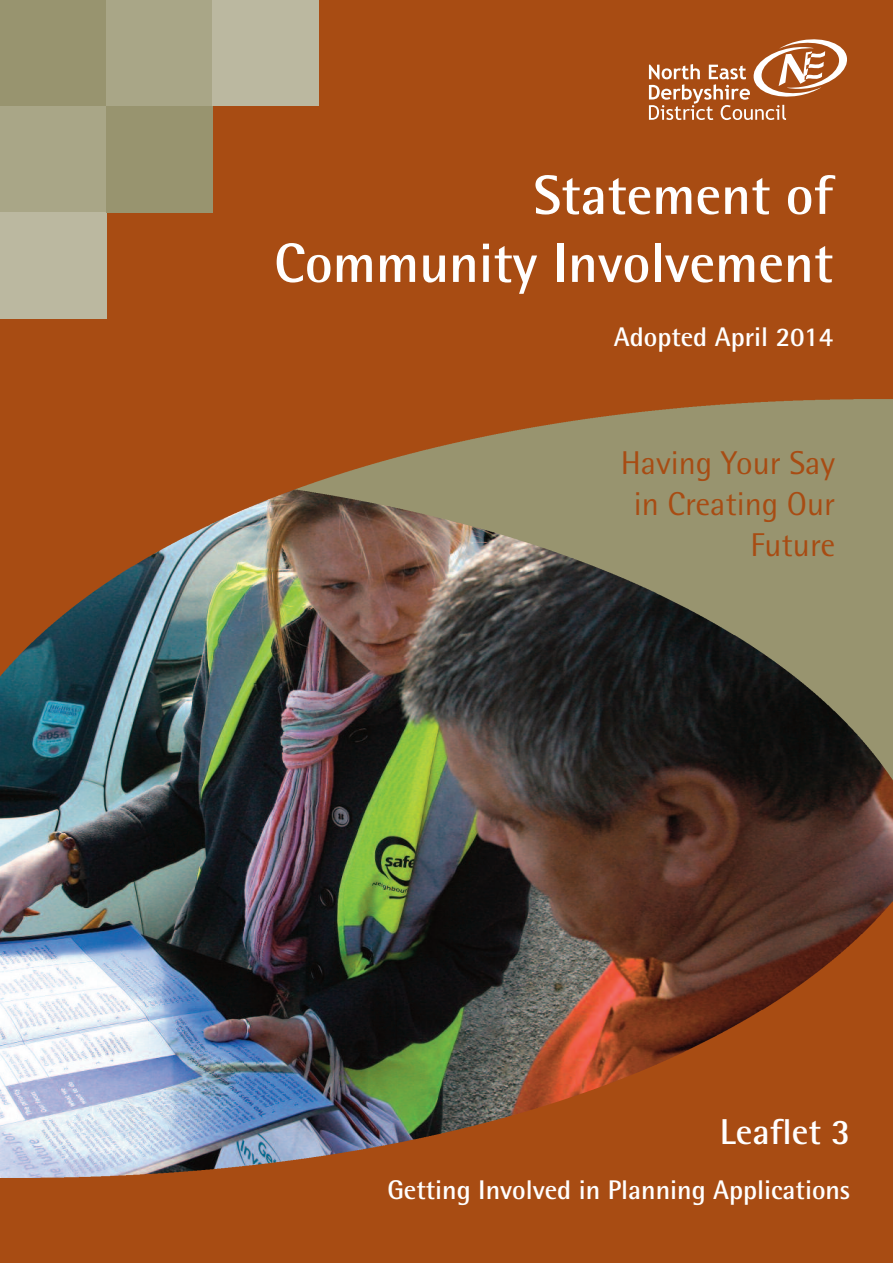
<style>
.page{position:relative;width:893px;height:1263px;background:#fff}
.page>*{position:absolute;margin:0;border:0;box-sizing:border-box;transform-origin:0 0}
.t1{font:700 55.5px/67.9px "Rotis Semi Sans";color:#fff;text-align:right}
.t2{font:700 36px "Rotis Semi Sans";color:#fff}
.t3{font:33px/41px "Rotis Semi Sans";color:#a84c13;text-align:right}
.t4{font:700 27px "Rotis Semi Sans";color:#fff}
</style>
<div class="page">
<img style="left:0;top:752px;width:893px;height:72px">
<img style="left:0;top:0;width:893px;height:752px">
<svg style="left:649px;top:39px;width:198px;height:81px"></svg>
<img style="left:0;top:824px;width:893px;height:439px">
<div style="left:0;top:0;width:106px;height:106px;background:#98946f"></div>
<div style="left:0;top:106px;width:106px;height:106px;background:#a9a687"></div>
<div style="left:106px;top:0;width:107px;height:106px;background:#a9a687"></div>
<div style="left:0;top:212px;width:106px;height:107px;background:#bbb8a0"></div>
<div style="left:213px;top:0;width:106px;height:106px;background:#bbb8a0"></div>
<div style="left:106px;top:106px;width:107px;height:106px;background:#98946f"></div>
<h1 class="t1" style="left:274px;top:167px;width:561px">Statement of<br>Community Involvement</h1>
<p class="t4" style="left:614px;top:327px;width:221px">Adopted April 2014</p>
<p class="t3" style="left:621px;top:445px;width:216px">Having Your Say in Creating Our<br>Future</p>
<h2 class="t2" style="left:720px;top:1119px;width:132px">Leaflet 3</h2>
<p class="t4" style="left:387px;top:1180px;width:465px">Getting Involved in Planning Applications</p>
</div>
